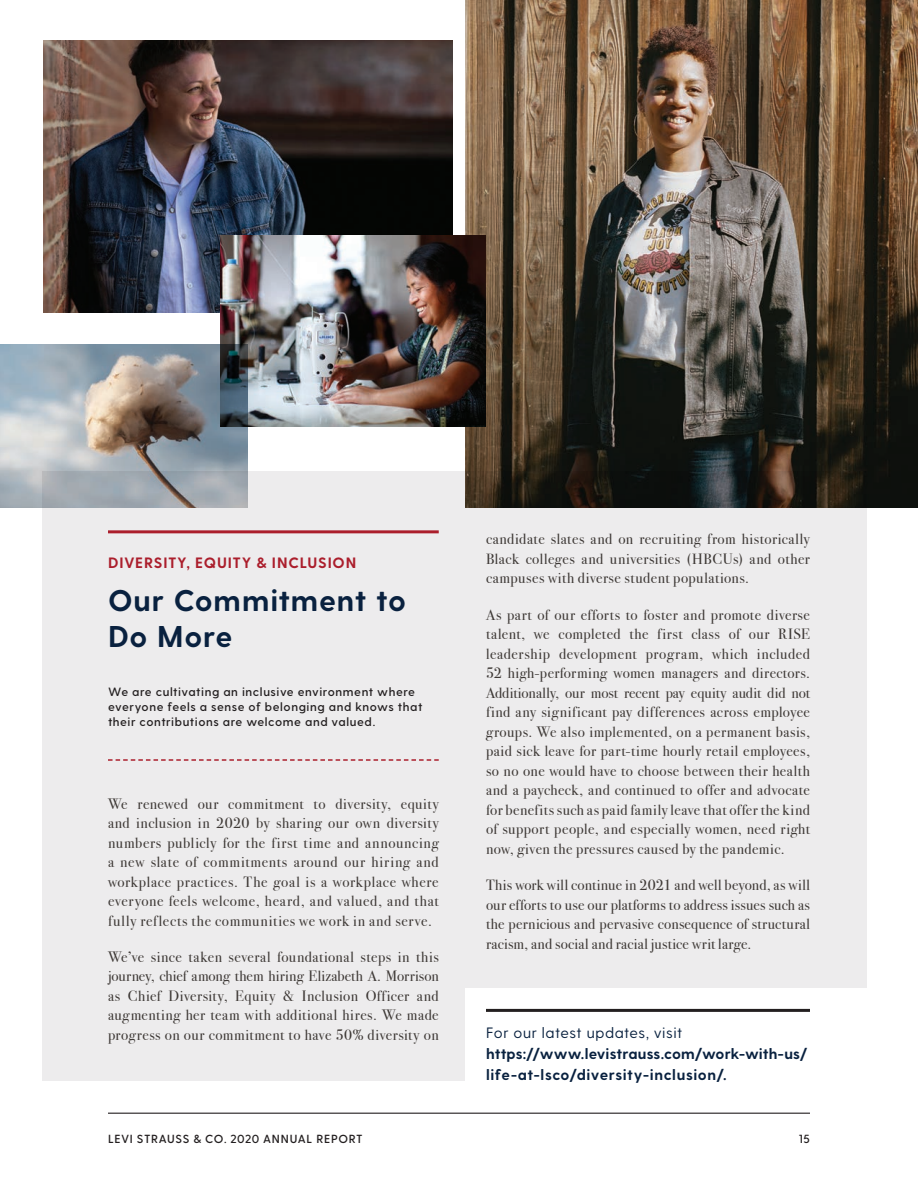
<style>
.page{position:relative;width:918px;height:1188px;background:#fff}
.page>*{position:absolute;margin:0;border:0;box-sizing:border-box;transform-origin:0 0}
.Intro{font:700 30px/36px "Greycliff CF";letter-spacing:.025em;color:#09213f}
.Body_copy{font:15px/19.5px "Bodoni Svty Two ITCTT";letter-spacing:.035em;color:#3d3835;text-align:justify}
.t1{font:700 15px/21px "Greycliff CF";letter-spacing:.015em;color:#09213f}
.Heading{font:700 15px "Greycliff CF";letter-spacing:.05em;color:#ab1e2c}
.Infographic_caption{font:600 12px/15px "Greycliff CF";letter-spacing:.045em;color:#231f20}
.t2{font:600 11.7px "Greycliff CF";letter-spacing:.05em;color:#231f20}
.s1{font-weight:400}
</style>
<div class="page">
<hr style="left:108px;top:1113px;width:702px;height:1px;background:#231f20">
<div style="left:42px;top:471px;width:824px;height:609px;background:#edeced"></div>
<img style="left:44px;top:40px;width:408px;height:272px">
<img style="left:466px;top:0;width:452px;height:508px">
<img style="left:221px;top:235px;width:265px;height:191px">
<hr style="left:108px;top:530px;width:331px;height:3px;background:#ab1e2c">
<svg style="left:108px;top:759px;width:331px;height:2px"></svg>
<div style="left:466px;top:989px;width:452px;height:111px;background:#fff"></div>
<hr style="left:486px;top:1009px;width:324px;height:3px;background:#231f20">
<img style="left:0;top:345px;width:248px;height:163px">
<p class="Heading" style="left:108px;top:554px;width:250px">DIVERSITY, EQUITY &amp; INCLUSION</p>
<p class="Intro" style="left:108px;top:583px;width:300px">Our Commitment to<br>Do More</p>
<p class="Infographic_caption" style="left:108px;top:684px;width:316px">We are cultivating an inclusive environment where everyone feels a sense of belonging and knows that their contributions are welcome and valued.</p>
<p class="Body_copy" style="left:108px;top:792px;width:332px">We renewed our commitment to diversity, equity and inclusion in 2020 by sharing our own diversity numbers publicly for the first time and announcing a new slate of commitments around our hiring and workplace practices. The goal is a workplace where everyone feels welcome, heard, and valued, and that fully reflects the communities we work in and serve.</p>
<p class="Body_copy" style="left:108px;top:946px;width:332px">We’ve since taken several foundational steps in this journey, chief among them hiring Elizabeth A. Morrison as Chief Diversity, Equity &amp; Inclusion Officer and augmenting her team with additional hires. We made progress on our commitment to have 50% diversity on</p>
<p class="Body_copy" style="left:486px;top:528px;width:326px">candidate slates and on recruiting from historically Black colleges and universities (HBCUs) and other campuses with diverse student populations.</p>
<p class="Body_copy" style="left:486px;top:603px;width:326px">As part of our efforts to foster and promote diverse talent, we completed the first class of our RISE leadership development program, which included 52 high-performing women managers and directors.<br>Additionally, our most recent pay equity audit did not find any significant pay differences across employee groups. We also implemented, on a permanent basis, paid sick leave for part-time hourly retail employees, so no one would have to choose between their health and a paycheck, and continued to offer and advocate for benefits such as paid family leave that offer the kind of support people, and especially women, need right now, given the pressures caused by the pandemic.</p>
<p class="Body_copy" style="left:486px;top:874px;width:326px">This work will continue in 2021 and well beyond, as will our efforts to use our platforms to address issues such as the pernicious and pervasive consequence of structural racism, and social and racial justice writ large.</p>
<p class="t1" style="left:486px;top:1023px;width:323px"><span class="s1">For our latest updates, visit </span>https://www.levistrauss.com/work-with-us/ life-at-lsco/diversity-inclusion/.</p>
<p class="t2" style="left:108px;top:1132px;width:256px">LEVI STRAUSS &amp; CO. 2020 ANNUAL REPORT</p>
<p class="t2" style="left:799px;top:1132px;width:13px">15</p>
</div>
